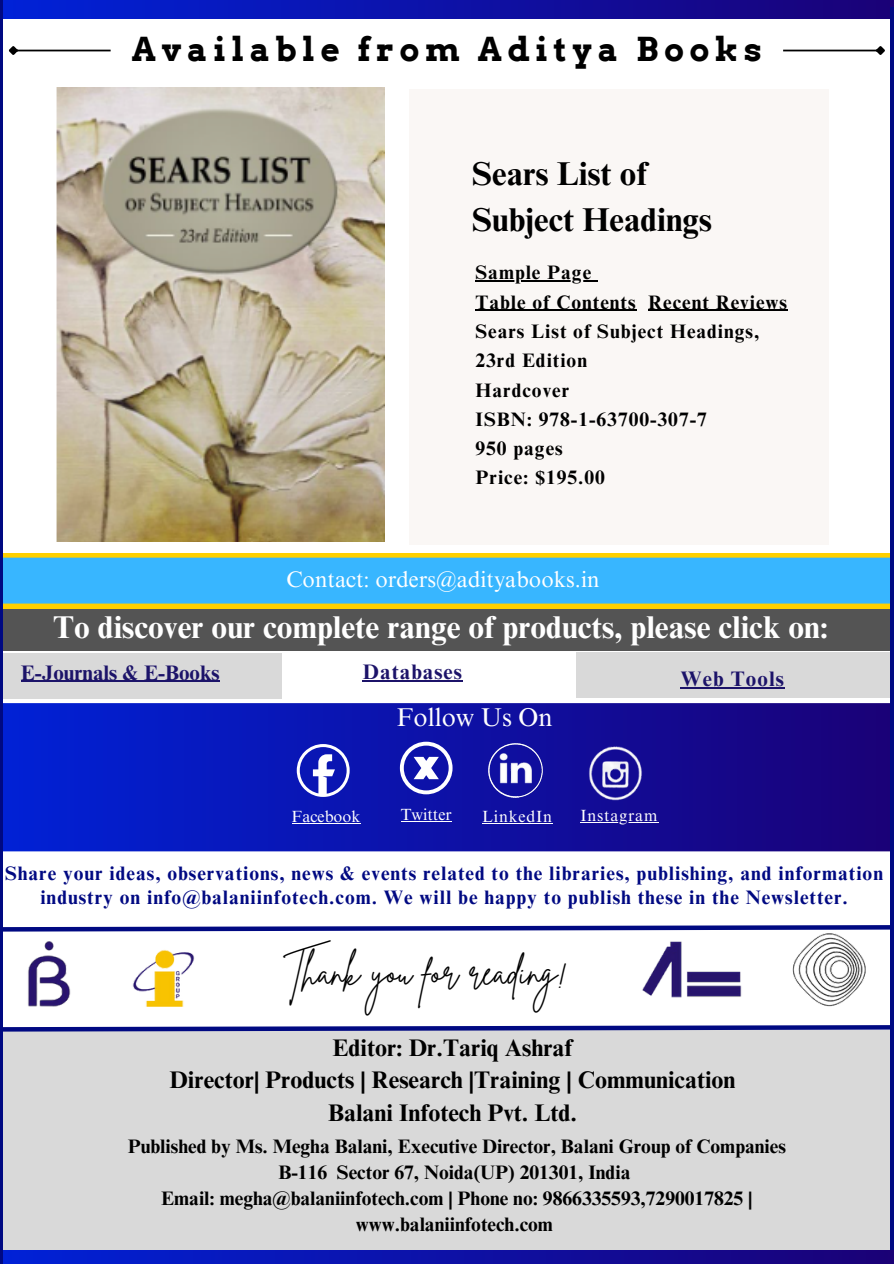
<style>
.page{position:relative;width:894px;height:1264px;background:#fff}
.page>*{position:absolute;margin:0;border:0;box-sizing:border-box;transform-origin:0 0}
.t1{font:36.6px "Brittany Signature";color:#000}
.t2{font:700 33px/46.2px "Times NRMT Pro";color:#000}
.t3{font:700 33px "Arvo";letter-spacing:.17em;color:#000}
.t4{font:700 31.5px "Times NRMT Pro";color:#fff}
.t5{font:25.8px "Times NRMT Pro";color:#fff}
.t6{font:700 24px/32.7px "Times NRMT Pro";color:#000;text-align:center}
.t7{font:22.5px "Times NRMT Pro";color:#fff}
.t8{font:700 21px "Times NRMT Pro";color:#1c1369}
.t9{font:700 21px "Times NRMT Pro";letter-spacing:.05em;color:#1c1369}
.t10{font:700 19.5px "Times NRMT Pro";color:#000}
.t11{font:700 19.5px/23.7px "Times NRMT Pro";letter-spacing:.05em;color:#000982;text-align:center}
.t12{font:700 19.5px "Times NRMT Pro";letter-spacing:.05em;color:#000}
.t13{font:16.2px "Times NRMT Pro";letter-spacing:.05em;color:#fff}
.t14{font:16.2px "Times NRMT Pro";color:#fff}
</style>
<div class="page">
<div style="left:0;top:1030px;width:893px;height:233px;background:#d9d9d9"></div>
<img style="left:28px;top:941px;width:43px;height:65px">
<img style="left:132px;top:950px;width:63px;height:57px">
<img style="left:642px;top:941px;width:100px;height:57px">
<img style="left:792px;top:933px;width:74px;height:74px">
<svg style="left:3px;top:698px;width:886px;height:154px;background:#171baa"></svg>
<svg style="left:297px;top:744px;width:52px;height:53px"></svg>
<svg style="left:400px;top:741px;width:52px;height:53px"></svg>
<img style="left:484px;top:741px;width:58px;height:59px">
<img style="left:582px;top:741px;width:66px;height:66px">
<hr style="left:16px;top:49px;width:861px;height:3px;background:#000">
<svg style="left:9px;top:46px;width:11px;height:9px"></svg>
<svg style="left:873px;top:46px;width:11px;height:9px"></svg>
<div style="left:0;top:604px;width:893px;height:47px;background:#545454"></div>
<svg style="left:3px;top:553px;width:886px;height:55px;background:#58bad4"></svg>
<div style="left:0;top:0;width:893px;height:19px;background:linear-gradient(to right,#0022d8,#1a0177)"></div>
<div style="left:0;top:653px;width:282px;height:45px;background:#d9d9d9"></div>
<svg style="left:3px;top:925px;width:886px;height:7px"></svg>
<svg style="left:3px;top:1025px;width:886px;height:7px"></svg>
<div style="left:576px;top:652px;width:317px;height:45px;background:#d9d9d9"></div>
<img style="left:56px;top:87px;width:328px;height:454px">
<div style="left:409px;top:89px;width:419px;height:455px;background:#faf7f5"></div>
<hr style="left:291px;top:822px;width:69px;height:1px;background:#fff">
<hr style="left:400px;top:820px;width:51px;height:1px;background:#fff">
<hr style="left:482px;top:823px;width:71px;height:1px;background:#fff">
<hr style="left:580px;top:822px;width:78px;height:1px;background:#fff">
<hr style="left:21px;top:680px;width:199px;height:1px;background:#1c1369">
<hr style="left:363px;top:680px;width:100px;height:1px;background:#1c1369">
<hr style="left:680px;top:687px;width:104px;height:1px;background:#1c1369">
<hr style="left:475px;top:280px;width:117px;height:2px;background:#000">
<svg style="left:592px;top:280px;width:6px;height:2px"></svg>
<hr style="left:475px;top:310px;width:161px;height:1px;background:#000">
<hr style="left:648px;top:310px;width:139px;height:1px;background:#000">
<svg style="left:889px;top:7px;width:4px;height:1242px;fill:#000982"></svg>
<svg style="left:3px;top:1249px;width:890px;height:14px;background:#1b1fa9"></svg>
<hr style="left:0;top:0;width:3px;height:1263px;background:#000982">
<h2 class="t3" style="left:132px;top:29px;width:631px">Available from Aditya Books</h2>
<p class="t2" style="left:472px;top:154px;width:241px">Sears List of<br>Subject Headings</p>
<p class="t12" style="left:475px;top:265px;width:117px">Sample Page</p>
<p class="t12" style="left:475px;top:295px;width:313px">Table of Contents Recent Reviews</p>
<p class="t12" style="left:475px;top:324px;width:285px">Sears List of Subject Headings,</p>
<p class="t12" style="left:475px;top:353px;width:113px">23rd Edition</p>
<p class="t12" style="left:475px;top:382px;width:95px">Hardcover</p>
<p class="t12" style="left:475px;top:412px;width:233px">ISBN: 978-1-63700-307-7</p>
<p class="t12" style="left:475px;top:441px;width:89px">950 pages</p>
<p class="t12" style="left:475px;top:470px;width:131px">Price: $195.00</p>
<p class="t7" style="left:286px;top:570px;width:314px">Contact: orders@adityabooks.in</p>
<h3 class="t4" style="left:53px;top:615px;width:776px">To discover our complete range of products, please click on:</h3>
<h6 class="t8" style="left:21px;top:664px;width:200px">E-Journals &amp; E-Books</h6>
<h6 class="t9" style="left:363px;top:664px;width:100px">Databases</h6>
<h5 class="t9" style="left:680px;top:671px;width:104px">Web Tools</h5>
<p class="t5" style="left:396px;top:707px;width:157px">Follow Us On</p>
<p class="t14" style="left:291px;top:810px;width:70px">Facebook</p>
<p class="t14" style="left:400px;top:808px;width:52px">Twitter</p>
<p class="t13" style="left:482px;top:810px;width:71px">LinkedIn</p>
<p class="t13" style="left:580px;top:809px;width:79px">Instagram</p>
<h6 class="t11" style="left:5px;top:864px;width:879px">Share your ideas, observations, news &amp; events related to the libraries, publishing, and information industry on info@balaniinfotech.com. We will be happy to publish these in the Newsletter.</h6>
<p class="t1" style="left:283px;top:948px;width:286px">Thank you for reading!</p>
<p class="t6" style="left:169px;top:1034px;width:567px">Editor: Dr.Tariq Ashraf<br>Director| Products | Research |Training | Communication<br>Balani Infotech Pvt. Ltd.</p>
<p class="t10" style="left:128px;top:1139px;width:659px">Published by Ms. Megha Balani, Executive Director, Balani Group of Companies</p>
<p class="t10" style="left:278px;top:1165px;width:353px">B-116 Sector 67, Noida(UP) 201301, India</p>
<h1 class="t10" style="left:161px;top:1191px;width:592px">Email: megha@balaniinfotech.com | Phone no: 9866335593,7290017825 |</h1>
<p class="t10" style="left:356px;top:1216px;width:199px">www.balaniinfotech.com</p>
</div>
